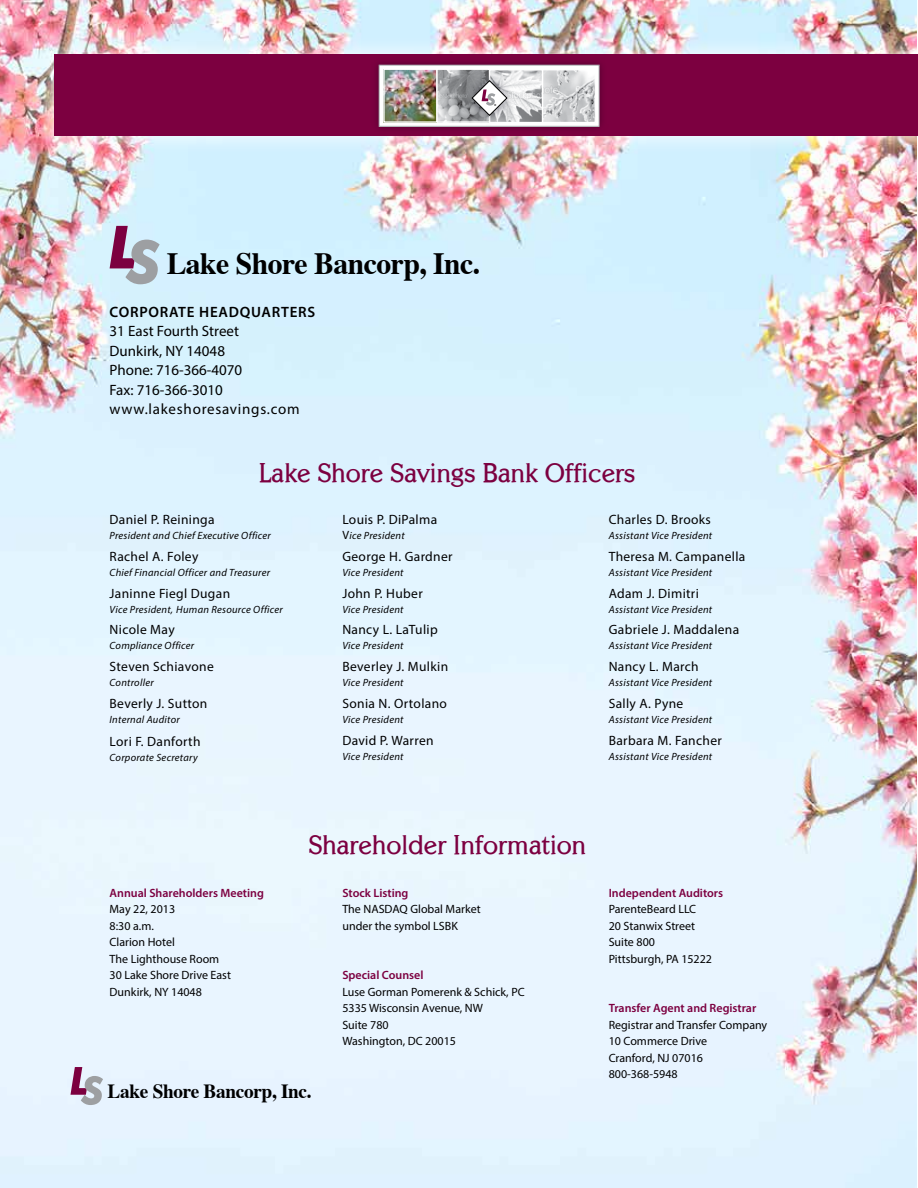
<style>
.page{position:relative;width:918px;height:1188px;background:#fff}
.page>*{position:absolute;margin:0;border:0;box-sizing:border-box;transform-origin:0 0}
.t1{font:700 30.9px "Times";letter-spacing:-.015em;color:#000;scale:.96 1}
.t2{font:700 27px "Centabel";color:#7c0040}
.t3{font:700 20.1px "Times";letter-spacing:-.015em;color:#000;scale:.96 1}
.t4{font:15px/19.5px "Myriad Pro";color:#000}
.t5{font:600 15px "Myriad Pro";letter-spacing:.05em;color:#000}
.t6{font:13.5px "Myriad Pro";letter-spacing:.025em;color:#000}
.t7{font:12px/16.5px "Myriad Pro";color:#000}
.t8{font:600 12px "Myriad Pro";color:#7c0040}
.t9{font:italic 10.5px "Myriad Pro";letter-spacing:.025em;color:#000}
.s1{font-style:normal;font-size:12px}
</style>
<div class="page">
<img style="left:0;top:0;width:916px;height:1188px">
<img style="left:35px;top:36px;width:883px;height:119px">
<div style="left:54px;top:55px;width:864px;height:81px;background:#7c0040"></div>
<svg style="left:110px;top:226px;width:50px;height:58px;background:#b1a6ba"></svg>
<svg style="left:70px;top:1067px;width:33px;height:38px"></svg>
<img style="left:369px;top:62px;width:240px;height:75px">
<div style="left:379px;top:65px;width:220px;height:61px;background:#fff"></div>
<div style="left:379px;top:65px;width:220px;height:62px;border:1px solid #a7a9ac"></div>
<img style="left:385px;top:71px;width:209px;height:50px">
<div style="left:542px;top:69px;width:54px;height:54px;border:1px solid #fff"></div>
<div style="left:436px;top:69px;width:54px;height:54px;border:1px solid #fff"></div>
<div style="left:489px;top:69px;width:54px;height:54px;border:1px solid #fff"></div>
<div style="left:383px;top:69px;width:54px;height:54px;border:1px solid #fff"></div>
<img style="left:457px;top:66px;width:65px;height:64px">
<svg style="left:472px;top:80px;width:35px;height:36px"></svg>
<h1 class="t1" style="left:167px;top:234px;width:328px">Lake Shore Bancorp, Inc.</h1>
<h3 class="t5" style="left:110px;top:302px;width:207px">CORPORATE HEADQUARTERS</h3>
<h3 class="t4" style="left:110px;top:321px;width:192px">31 East Fourth Street<br>Dunkirk, NY 14048<br>Phone: 716-366-4070<br>Fax: 716-366-3010 www.lakeshoresavings.com</h3>
<h2 class="t2" style="left:259px;top:457px;width:378px">Lake Shore Savings Bank Officers</h2>
<p class="t6" style="left:110px;top:511px;width:107px">Daniel P. Reininga</p>
<p class="t9" style="left:110px;top:529px;width:163px">President and Chief Executive Officer</p>
<p class="t6" style="left:110px;top:548px;width:90px">Rachel A. Foley</p>
<p class="t9" style="left:110px;top:566px;width:162px">Chief Financial Officer and Treasurer</p>
<p class="t6" style="left:110px;top:585px;width:122px">Janinne Fiegl Dugan</p>
<p class="t9" style="left:110px;top:603px;width:175px">Vice President, Human Resource Officer</p>
<p class="t6" style="left:110px;top:622px;width:67px">Nicole May</p>
<p class="t9" style="left:110px;top:639px;width:86px">Compliance Officer</p>
<p class="t6" style="left:110px;top:658px;width:106px">Steven Schiavone</p>
<p class="t9" style="left:110px;top:676px;width:46px">Controller</p>
<p class="t6" style="left:110px;top:695px;width:99px">Beverly J. Sutton</p>
<p class="t9" style="left:110px;top:713px;width:72px">Internal Auditor</p>
<p class="t6" style="left:110px;top:733px;width:92px">Lori F. Danforth</p>
<p class="t9" style="left:110px;top:751px;width:90px">Corporate Secretary</p>
<p class="t6" style="left:342px;top:511px;width:96px">Louis P. DiPalma</p>
<p class="t9" style="left:342px;top:529px;width:64px"><span class="s1">V</span>ice President</p>
<p class="t6" style="left:342px;top:548px;width:112px">George H. Gardner</p>
<p class="t9" style="left:342px;top:566px;width:63px">Vice President</p>
<p class="t6" style="left:342px;top:585px;width:82px">John P. Huber</p>
<p class="t9" style="left:342px;top:603px;width:63px">Vice President</p>
<p class="t6" style="left:342px;top:622px;width:97px">Nancy L. LaTulip</p>
<p class="t9" style="left:342px;top:639px;width:63px">Vice President</p>
<p class="t6" style="left:342px;top:658px;width:107px">Beverley J. Mulkin</p>
<p class="t9" style="left:342px;top:676px;width:63px">Vice President</p>
<p class="t6" style="left:342px;top:695px;width:106px">Sonia N. Ortolano</p>
<p class="t9" style="left:342px;top:713px;width:63px">Vice President</p>
<p class="t6" style="left:342px;top:732px;width:93px">David P. Warren</p>
<p class="t9" style="left:342px;top:750px;width:63px">Vice President</p>
<p class="t6" style="left:609px;top:511px;width:104px">Charles D. Brooks</p>
<p class="t9" style="left:609px;top:529px;width:105px">Assistant Vice President</p>
<p class="t6" style="left:609px;top:548px;width:138px">Theresa M. Campanella</p>
<p class="t9" style="left:609px;top:566px;width:105px">Assistant Vice President</p>
<p class="t6" style="left:609px;top:585px;width:92px">Adam J. Dimitri</p>
<p class="t9" style="left:609px;top:603px;width:105px">Assistant Vice President</p>
<p class="t6" style="left:609px;top:622px;width:132px">Gabriele J. Maddalena</p>
<p class="t9" style="left:609px;top:639px;width:105px">Assistant Vice President</p>
<p class="t6" style="left:609px;top:658px;width:92px">Nancy L. March</p>
<p class="t9" style="left:609px;top:676px;width:105px">Assistant Vice President</p>
<p class="t6" style="left:609px;top:695px;width:76px">Sally A. Pyne</p>
<p class="t9" style="left:609px;top:713px;width:105px">Assistant Vice President</p>
<p class="t6" style="left:609px;top:732px;width:115px">Barbara M. Fancher</p>
<p class="t9" style="left:609px;top:750px;width:105px">Assistant Vice President</p>
<p class="t8" style="left:110px;top:885px;width:156px">Annual Shareholders Meeting</p>
<p class="t7" style="left:110px;top:901px;width:123px">May 22, 2013<br>8:30 a.m.<br>Clarion Hotel<br>The Lighthouse Room<br>30 Lake Shore Drive East<br>Dunkirk, NY 14048</p>
<h2 class="t2" style="left:308px;top:829px;width:279px">Shareholder Information</h2>
<p class="t8" style="left:342px;top:885px;width:68px">Stock Listing</p>
<p class="t7" style="left:342px;top:901px;width:140px">The NASDAQ Global Market under the symbol LSBK</p>
<p class="t8" style="left:342px;top:967px;width:83px">Special Counsel</p>
<p class="t7" style="left:342px;top:983px;width:184px">Luse Gorman Pomerenk &amp; Schick, PC<br>5335 Wisconsin Avenue, NW<br>Suite 780<br>Washington, DC 20015</p>
<h3 class="t3" style="left:108px;top:1072px;width:214px">Lake Shore Bancorp, Inc.</h3>
<p class="t8" style="left:609px;top:885px;width:116px">Independent Auditors</p>
<p class="t7" style="left:609px;top:901px;width:105px">ParenteBeard LLC<br>20 Stanwix Street<br>Suite 800<br>Pittsburgh, PA 15222</p>
<p class="t8" style="left:609px;top:1000px;width:149px">Transfer Agent and Registrar</p>
<p class="t7" style="left:609px;top:1016px;width:160px">Registrar and Transfer Company<br>10 Commerce Drive<br>Cranford, NJ 07016<br>800-368-5948</p>
</div>
